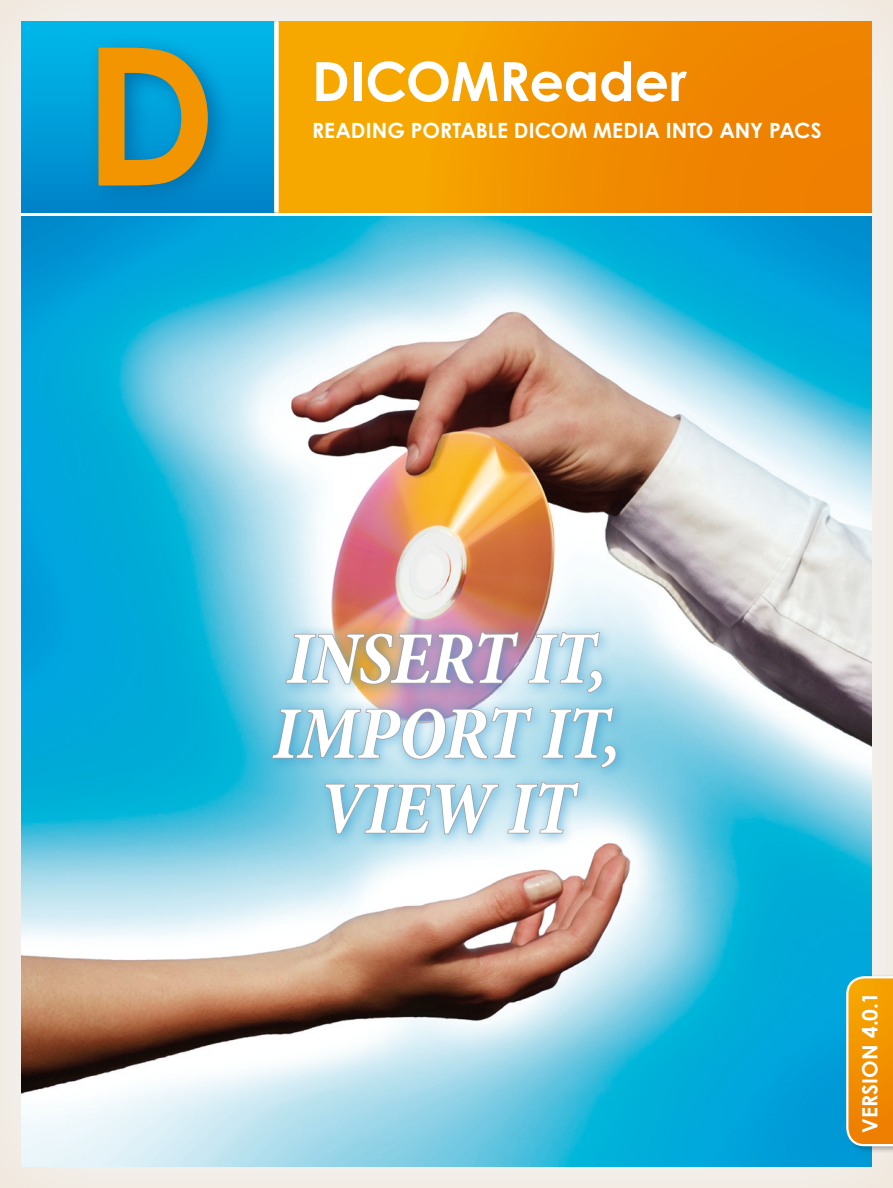
<style>
.page{position:relative;width:893px;height:1188px;background:#f2ede7}
.page>*{position:absolute;margin:0;border:0;box-sizing:border-box;transform-origin:0 0}
.t1{font:italic 700 condensed 75px "Minion Pro";letter-spacing:-.01em;color:#fff}
.t2{font:700 54px "Century Gothic";letter-spacing:-.005em;color:#fff}
.t3{font:700 21px "Century Gothic";color:#fff}
</style>
<div class="page">
<img style="left:21px;top:216px;width:851px;height:951px">
<div style="left:21px;top:21px;width:255px;height:192px;background:linear-gradient(to bottom,#00baeb,#0084c9)"></div>
<div style="left:276px;top:21px;width:596px;height:192px;background:linear-gradient(to right,#f7ae00,#ed7a00)"></div>
<div style="left:274px;top:21px;width:5px;height:192px;background:#fff"></div>
<svg style="left:87px;top:34px;width:146px;height:175px;background:#0196d1"></svg>
<svg style="left:99px;top:48px;width:109px;height:138px;background:#909453"></svg>
<hr style="left:21px;top:213px;width:851px;height:3px;background:#fff">
<div style="left:846px;top:974px;width:47px;height:179px;background:#1a171c;opacity:.3"></div>
<svg style="left:846px;top:976px;width:47px;height:170px;background:#ed9916"></svg>
<div style="left:262px;top:622px;width:366px;height:224px;background:#0081c7;opacity:.5"></div>
<img style="left:284px;top:631px;width:236px;height:54px">
<svg style="left:527px;top:631px;width:76px;height:63px;background:#abcedf"></svg>
<svg style="left:271px;top:706px;width:263px;height:54px;background:#98c3d8"></svg>
<svg style="left:541px;top:706px;width:76px;height:63px;background:#86c2d9"></svg>
<svg style="left:324px;top:783px;width:176px;height:52px;background:#95c6da"></svg>
<svg style="left:506px;top:781px;width:74px;height:53px;background:#acd1e1"></svg>
<p class="t2" style="left:312px;top:40px;width:376px">DICOMReader</p>
<p class="t3" style="left:312px;top:115px;width:511px">READING PORTABLE DICOM MEDIA INTO ANY PACS</p>
<p class="t1" style="left:286px;top:607px;width:322px">INSERT IT,</p>
<p class="t1" style="left:272px;top:682px;width:350px">IMPORT IT,</p>
<p class="t1" style="left:319px;top:757px;width:257px">VIEW IT</p>
<p class="t3" style="left:854px;top:1133px;width:142px;rotate:-90deg">VERSION 4.0.1</p>
</div>
